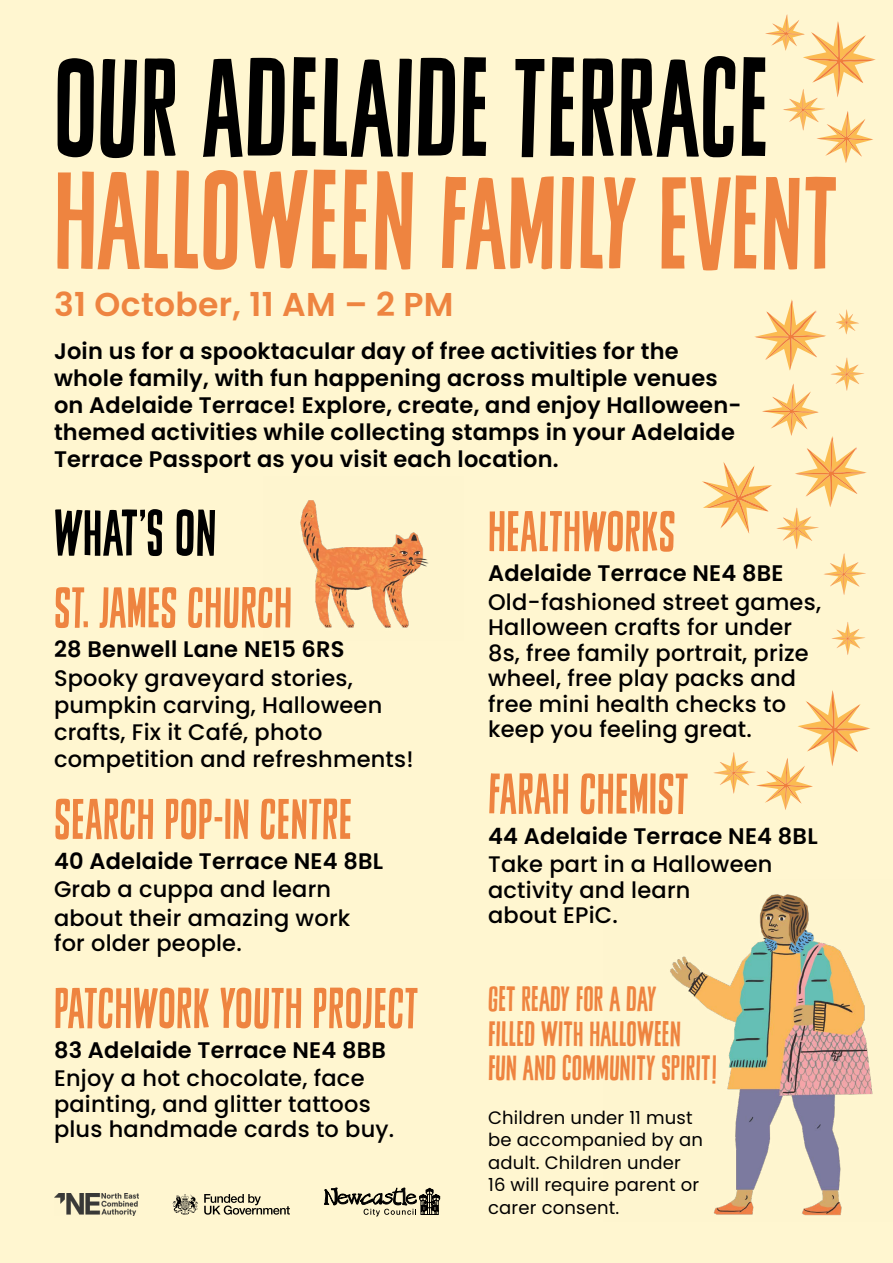
<style>
.page{position:relative;width:893px;height:1263px;background:#fff6d0}
.page>*{position:absolute;margin:0;border:0;box-sizing:border-box;transform-origin:0 0}
.t1{font:127.5px "Sheldon";letter-spacing:.01em;color:#000}
.t2{font:120px "Sheldon";letter-spacing:.01em;color:#ee8440}
.t3{font:60px "Sheldon";letter-spacing:.005em;color:#000}
.t4{font:52.5px "Sheldon";letter-spacing:.01em;color:#ee8440}
.t5{font:600 33px "Poppins";letter-spacing:.01em;color:#ee8440}
.t6{font:32.25px/34.5px "Sheldon";letter-spacing:.01em;color:#ee8440}
.t7{font:500 22.5px/25.5px "Poppins";letter-spacing:.01em;color:#000}
.t8{font:600 22.5px/27px "Poppins";letter-spacing:.01em;color:#000}
.t9{font:18px/22.5px "Poppins";letter-spacing:.01em;color:#000}
.s1{font-size:127.5px}
</style>
<div class="page">
<img style="left:670px;top:894px;width:203px;height:322px">
<img style="left:300px;top:500px;width:129px;height:128px">
<svg style="left:765px;top:14px;width:111px;height:149px"></svg>
<svg style="left:713px;top:690px;width:157px;height:120px"></svg>
<svg style="left:831px;top:622px;width:34px;height:33px"></svg>
<svg style="left:702px;top:299px;width:165px;height:296px"></svg>
<svg style="left:324px;top:1188px;width:116px;height:28px"></svg>
<svg style="left:204px;top:1194px;width:86px;height:21px"></svg>
<svg style="left:172px;top:1194px;width:26px;height:21px"></svg>
<img style="left:54px;top:1193px;width:84px;height:23px">
<h1 class="t1" style="left:54px;top:32px;width:716px">OUR ADELAIDE TERRACE</h1>
<h2 class="t2" style="left:54px;top:152px;width:785px"><span class="s1">HALLOWEEN</span> FAMILY EVENT</h2>
<h3 class="t5" style="left:54px;top:285px;width:401px">31 October, 11 AM – 2 PM</h3>
<p class="t8" style="left:54px;top:337px;width:689px">Join us for a spooktacular day of free activities for the whole family, with fun happening across multiple venues on Adelaide Terrace! Explore, create, and enjoy Halloween&shy;themed activities while collecting stamps in your Adelaide Terrace Passport as you visit each location.</p>
<h3 class="t3" style="left:54px;top:497px;width:164px">WHAT’S ON</h3>
<h3 class="t4" style="left:54px;top:576px;width:240px">ST. JAMES CHURCH</h3>
<p class="t8" style="left:54px;top:636px;width:292px">28 Benwell Lane NE15 6RS</p>
<p class="t7" style="left:54px;top:665px;width:361px;line-height:27px">Spooky graveyard stories, pumpkin carving, Halloween crafts, Fix it Café, photo competition and refreshments!</p>
<h3 class="t4" style="left:54px;top:788px;width:300px">SEARCH POP-IN CENTRE</h3>
<p class="t8" style="left:54px;top:847px;width:331px">40 Adelaide Terrace NE4 8BL</p>
<p class="t7" style="left:54px;top:875px;width:298px;line-height:28.5px">Grab a cuppa and learn about their amazing work</p>
<p class="t7" style="left:54px;top:931px;width:189px">for older people.</p>
<h3 class="t4" style="left:54px;top:977px;width:366px">PATCHWORK YOUTH PROJECT</h3>
<p class="t8" style="left:54px;top:1036px;width:333px">83 Adelaide Terrace NE4 8BB</p>
<p class="t7" style="left:54px;top:1066px;width:342px">Enjoy a hot chocolate, face painting, and glitter tattoos plus handmade cards to buy.</p>
<h3 class="t4" style="left:488px;top:500px;width:189px">HEALTHWORKS</h3>
<p class="t8" style="left:488px;top:560px;width:297px">Adelaide Terrace NE4 8BE</p>
<p class="t7" style="left:488px;top:589px;width:334px">Old-fashioned street games,<br>Halloween crafts for under<br>8s, free family portrait, prize wheel, free play packs and free mini health checks to keep you feeling great.</p>
<h3 class="t4" style="left:488px;top:763px;width:202px">FARAH CHEMIST</h3>
<p class="t8" style="left:488px;top:822px;width:331px">44 Adelaide Terrace NE4 8BL</p>
<p class="t7" style="left:488px;top:851px;width:286px">Take part in a Halloween activity and learn<br>about EPiC.</p>
<h3 class="t6" style="left:488px;top:982px;width:230px">GET READY FOR A DAY<br>FILLED WITH HALLOWEEN<br>FUN AND COMMUNITY SPIRIT!</h3>
<p class="t9" style="left:488px;top:1106px;width:216px">Children under 11 must be accompanied by an adult. Children under<br>16 will require parent or carer consent.</p>
</div>
